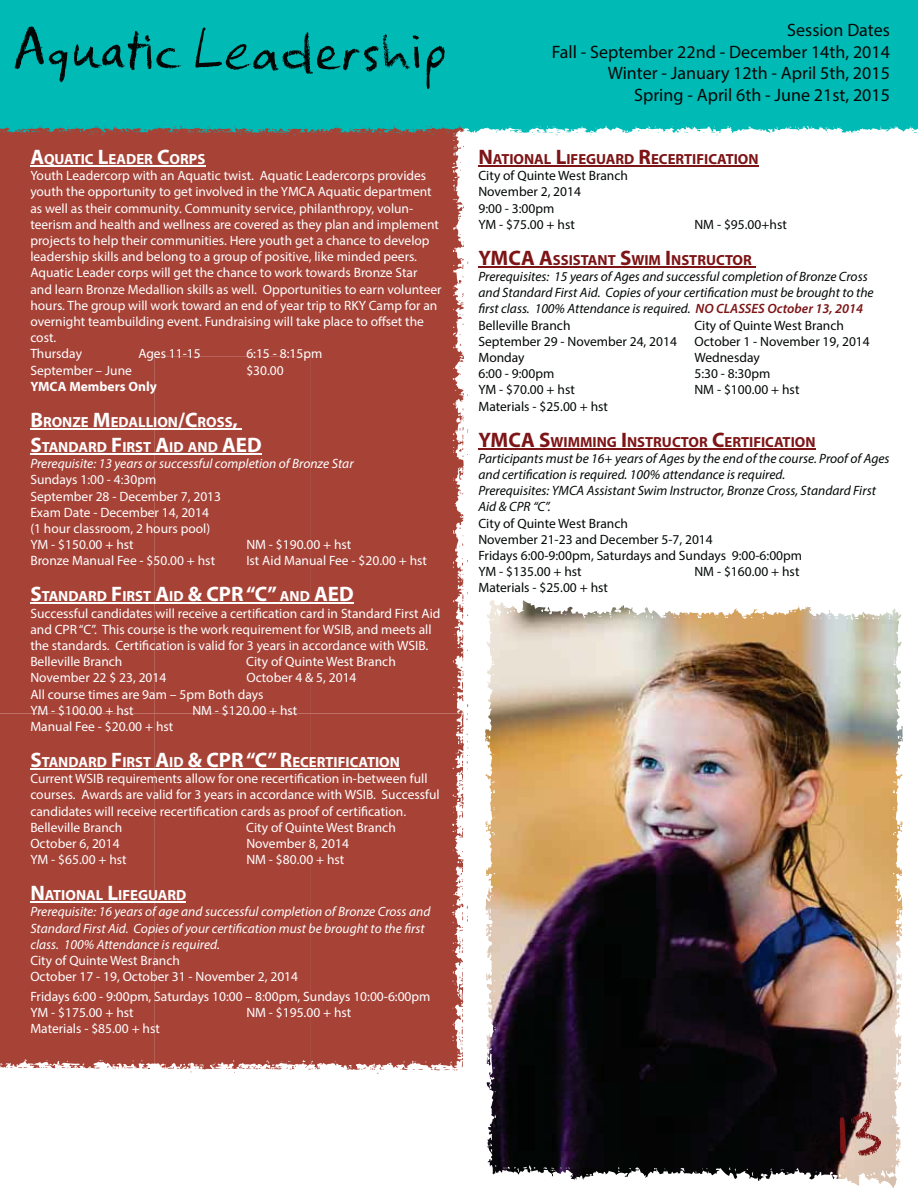
<style>
.page{position:relative;width:918px;height:1188px;background:#fff}
.page>*{position:absolute;margin:0;border:0;box-sizing:border-box;transform-origin:0 0}
.t1{font:90px "YMCA Script";color:#7d1416}
.t2{font:72px "YMCA Script";color:#030806}
.t3{font:18px/21.6px "Myriad Pro";color:#030806;text-align:right}
.t4{font:700 14.7px/25.2px "Myriad Pro";color:#fff}
.t5{font:700 14.7px "Myriad Pro";color:#7d1416}
.t6{font:13.5px/16.2px "Myriad Pro";color:#fff}
.t7{font:italic 13.5px/16.2px "Myriad Pro";color:#030806}
.t8{font:13.5px/16.2px "Myriad Pro";color:#030806}
.t9{font:italic 13.5px/16.2px "Myriad Pro";color:#fff}
.t10{font:700 13.5px "Myriad Pro";color:#fff}
.s1{font-size:21px}
.s2{font-weight:600;color:#7d1416}
.s3{font-style:normal}
</style>
<div class="page">
<img style="left:485px;top:601px;width:418px;height:587px">
<img style="left:485px;top:600px;width:39px;height:241px">
<svg style="left:466px;top:734px;width:2px;height:36px"></svg>
<div style="left:0;top:133px;width:464px;height:937px;background:#a74237"></div>
<svg style="left:461px;top:259px;width:8px;height:10px"></svg>
<svg style="left:461px;top:625px;width:3px;height:18px"></svg>
<svg style="left:459px;top:802px;width:5px;height:17px"></svg>
<svg style="left:459px;top:826px;width:4px;height:4px"></svg>
<svg style="left:456px;top:868px;width:7px;height:29px"></svg>
<svg style="left:458px;top:408px;width:11px;height:50px"></svg>
<svg style="left:431px;top:1009px;width:33px;height:62px"></svg>
<svg style="left:361px;top:1064px;width:30px;height:10px"></svg>
<svg style="left:160px;top:1065px;width:186px;height:8px"></svg>
<svg style="left:459px;top:586px;width:9px;height:33px"></svg>
<svg style="left:400px;top:1067px;width:23px;height:3px"></svg>
<svg style="left:7px;top:1064px;width:41px;height:4px"></svg>
<svg style="left:281px;top:133px;width:15px;height:3px"></svg>
<svg style="left:428px;top:133px;width:7px;height:2px"></svg>
<svg style="left:59px;top:133px;width:45px;height:2px"></svg>
<svg style="left:214px;top:133px;width:54px;height:3px"></svg>
<div style="left:0;top:0;width:918px;height:133px;background:#00bab6"></div>
<svg style="left:711px;top:131px;width:10px;height:4px"></svg>
<svg style="left:363px;top:131px;width:8px;height:2px"></svg>
<svg style="left:187px;top:130px;width:17px;height:3px"></svg>
<svg style="left:175px;top:130px;width:5px;height:3px"></svg>
<svg style="left:113px;top:128px;width:27px;height:5px"></svg>
<svg style="left:530px;top:129px;width:48px;height:7px"></svg>
<svg style="left:378px;top:130px;width:31px;height:6px"></svg>
<hr style="left:30px;top:166px;width:175px;height:1px;background:#fff">
<hr style="left:30px;top:428px;width:212px;height:1px;background:#fff">
<hr style="left:30px;top:454px;width:232px;height:1px;background:#fff">
<hr style="left:30px;top:603px;width:324px;height:1px;background:#fff">
<hr style="left:30px;top:769px;width:370px;height:1px;background:#fff">
<hr style="left:30px;top:902px;width:156px;height:1px;background:#fff">
<hr style="left:478px;top:166px;width:281px;height:1px;background:#7d1416">
<hr style="left:478px;top:266px;width:278px;height:1px;background:#7d1416">
<hr style="left:478px;top:448px;width:338px;height:1px;background:#7d1416">
<h2 class="t2" style="left:13px;top:0;width:435px">Aquatic Leadership</h2>
<h3 class="t3" style="left:552px;top:20px;width:340px">Session Dates<br>Fall - September 22nd - December 14th, 2014<br>Winter - January 12th - April 5th, 2015<br>Spring - April 6th - June 21st, 2015</h3>
<p class="t4" style="left:30px;top:146px;width:177px"><span class="s1">A</span>QUATIC <span class="s1">L</span>EADER <span class="s1">C</span>ORPS</p>
<p class="t6" style="left:30px;top:168px;width:413px">Youth Leadercorp with an Aquatic twist. Aquatic Leadercorps provides youth the opportunity to get involved in the YMCA Aquatic department as well as their community. Community service, philanthropy, volun&shy;teerism and health and wellness are covered as they plan and implement projects to help their communities. Here youth get a chance to develop leadership skills and belong to a group of positive, like minded peers.<br>Aquatic Leader corps will get the chance to work towards Bronze Star and learn Bronze Medallion skills as well. Opportunities to earn volunteer hours. The group will work toward an end of year trip to RKY Camp for an overnight teambuilding event. Fundraising will take place to offset the cost.<br>Thursday</p>
<p class="t6" style="left:138px;top:347px;width:64px">Ages 11-15</p>
<p class="t6" style="left:246px;top:347px;width:77px">6:15 - 8:15pm</p>
<p class="t6" style="left:30px;top:363px;width:103px">September – June</p>
<p class="t6" style="left:246px;top:363px;width:39px">$30.00</p>
<p class="t10" style="left:30px;top:381px;width:128px">YMCA Members Only</p>
<p class="t4" style="left:30px;top:409px;width:233px"><span class="s1">B</span>RONZE <span class="s1">M</span>EDALLION<span class="s1">/C</span>ROSS<span class="s1">,<br>S</span>TANDARD <span class="s1">F</span>IRST <span class="s1">A</span>ID AND <span class="s1">AED</span></p>
<p class="t9" style="left:30px;top:456px;width:325px">Prerequisite: 13 years or successful completion of Bronze Star</p>
<p class="t6" style="left:30px;top:473px;width:192px">Sundays 1:00 - 4:30pm<br>September 28 - December 7, 2013<br>Exam Date - December 14, 2014 (1 hour classroom, 2 hours pool)<br>YM - $150.00 + hst</p>
<p class="t6" style="left:246px;top:537px;width:107px">NM - $190.00 + hst</p>
<p class="t6" style="left:30px;top:554px;width:186px">Bronze Manual Fee - $50.00 + hst</p>
<p class="t6" style="left:246px;top:554px;width:182px">Ist Aid Manual Fee - $20.00 + hst</p>
<p class="t4" style="left:30px;top:584px;width:325px"><span class="s1">S</span>TANDARD <span class="s1">F</span>IRST <span class="s1">A</span>ID <span class="s1">&amp; CPR “C”</span> AND <span class="s1">AED</span></p>
<p class="t6" style="left:30px;top:606px;width:412px">Successful candidates will receive a certification card in Standard First Aid and CPR “C”. This course is the work requirement for WSIB, and meets all the standards. Certification is valid for 3 years in accordance with WSIB.<br>Belleville Branch</p>
<p class="t6" style="left:246px;top:654px;width:151px">City of Quinte West Branch</p>
<p class="t6" style="left:30px;top:671px;width:138px">November 22 $ 23, 2014</p>
<p class="t6" style="left:30px;top:671px;width:328px;text-indent:216px">October 4 &amp; 5, 2014<br>All course times are 9am – 5pm Both days<br>YM - $100.00 + hst</p>
<p class="t6" style="left:192px;top:703px;width:107px">NM - $120.00 + hst</p>
<p class="t6" style="left:30px;top:719px;width:144px">Manual Fee - $20.00 + hst</p>
<p class="t4" style="left:30px;top:749px;width:371px"><span class="s1">S</span>TANDARD <span class="s1">F</span>IRST <span class="s1">A</span>ID <span class="s1">&amp; CPR “C” R</span>ECERTIFICATION</p>
<p class="t6" style="left:30px;top:771px;width:411px">Current WSIB requirements allow for one recertification in-between full courses. Awards are valid for 3 years in accordance with WSIB. Successful candidates will receive recertification cards as proof of certification.<br>Belleville Branch</p>
<p class="t6" style="left:246px;top:820px;width:151px">City of Quinte West Branch</p>
<p class="t6" style="left:30px;top:836px;width:91px">October 6, 2014</p>
<p class="t6" style="left:246px;top:836px;width:104px">November 8, 2014</p>
<p class="t6" style="left:30px;top:852px;width:98px">YM - $65.00 + hst</p>
<p class="t6" style="left:246px;top:852px;width:100px">NM - $80.00 + hst</p>
<p class="t4" style="left:30px;top:883px;width:157px"><span class="s1">N</span>ATIONAL <span class="s1">L</span>IFEGUARD</p>
<p class="t9" style="left:30px;top:905px;width:402px">Prerequisite: 16 years of age and successful completion of Bronze Cross and<br>Standard First Aid. Copies of your certification must be brought to the first class. 100% Attendance is required.</p>
<p class="t6" style="left:30px;top:953px;width:269px">City of Quinte West Branch<br>October 17 - 19, October 31 - November 2, 2014</p>
<p class="t6" style="left:30px;top:989px;width:402px">Fridays 6:00 - 9:00pm, Saturdays 10:00 – 8:00pm, Sundays 10:00-6:00pm<br>YM - $175.00 + hst</p>
<p class="t6" style="left:246px;top:1005px;width:107px">NM - $195.00 + hst</p>
<p class="t6" style="left:30px;top:1022px;width:131px">Materials - $85.00 + hst</p>
<p class="t5" style="left:478px;top:150px;width:282px"><span class="s1">N</span>ATIONAL <span class="s1">L</span>IFEGUARD <span class="s1">R</span>ECERTIFICATION</p>
<p class="t8" style="left:478px;top:168px;width:151px">City of Quinte West Branch<br>November 2, 2014<br>9:00 - 3:00pm<br>YM - $75.00 + hst</p>
<p class="t8" style="left:694px;top:217px;width:94px">NM - $95.00+hst</p>
<p class="t5" style="left:478px;top:251px;width:275px"><span class="s1">YMCA A</span>SSISTANT <span class="s1">S</span>WIM <span class="s1">I</span>NSTRUCTOR</p>
<p class="t7" style="left:478px;top:269px;width:397px">Prerequisites: 15 years of Ages and successful completion of Bronze Cross and Standard First Aid. Copies of your certification must be brought to the first class. 100% Attendance is required. <span class="s2">NO CLASSES October 13, 2014<br></span><span class="s3">Belleville Branch</span></p>
<p class="t8" style="left:694px;top:318px;width:151px">City of Quinte West Branch</p>
<p class="t8" style="left:478px;top:334px;width:200px">September 29 - November 24, 2014</p>
<p class="t8" style="left:694px;top:334px;width:177px">October 1 - November 19, 2014</p>
<p class="t8" style="left:478px;top:350px;width:48px">Monday</p>
<p class="t8" style="left:694px;top:350px;width:67px">Wednesday</p>
<p class="t8" style="left:478px;top:366px;width:77px">6:00 - 9:00pm</p>
<p class="t8" style="left:694px;top:366px;width:77px">5:30 - 8:30pm</p>
<p class="t8" style="left:478px;top:383px;width:98px">YM - $70.00 + hst</p>
<p class="t8" style="left:694px;top:383px;width:107px">NM - $100.00 + hst</p>
<p class="t8" style="left:478px;top:399px;width:131px">Materials - $25.00 + hst</p>
<p class="t5" style="left:478px;top:433px;width:339px"><span class="s1">YMCA S</span>WIMMING <span class="s1">I</span>NSTRUCTOR <span class="s1">C</span>ERTIFICATION</p>
<p class="t7" style="left:478px;top:451px;width:413px">Participants must be 16+ years of Ages by the end of the course. Proof of Ages and certification is required. 100% attendance is required.<br>Prerequisites: YMCA Assistant Swim Instructor, Bronze Cross, Standard First Aid &amp; CPR “C”.</p>
<p class="t8" style="left:478px;top:516px;width:325px">City of Quinte West Branch<br>November 21-23 and December 5-7, 2014<br>Fridays 6:00-9:00pm, Saturdays and Sundays 9:00-6:00pm YM - $135.00 + hst</p>
<p class="t8" style="left:694px;top:564px;width:107px">NM - $160.00 + hst</p>
<p class="t8" style="left:478px;top:581px;width:131px">Materials - $25.00 + hst</p>
<h1 class="t1" style="left:834px;top:1069px;width:51px">13</h1>
</div>
